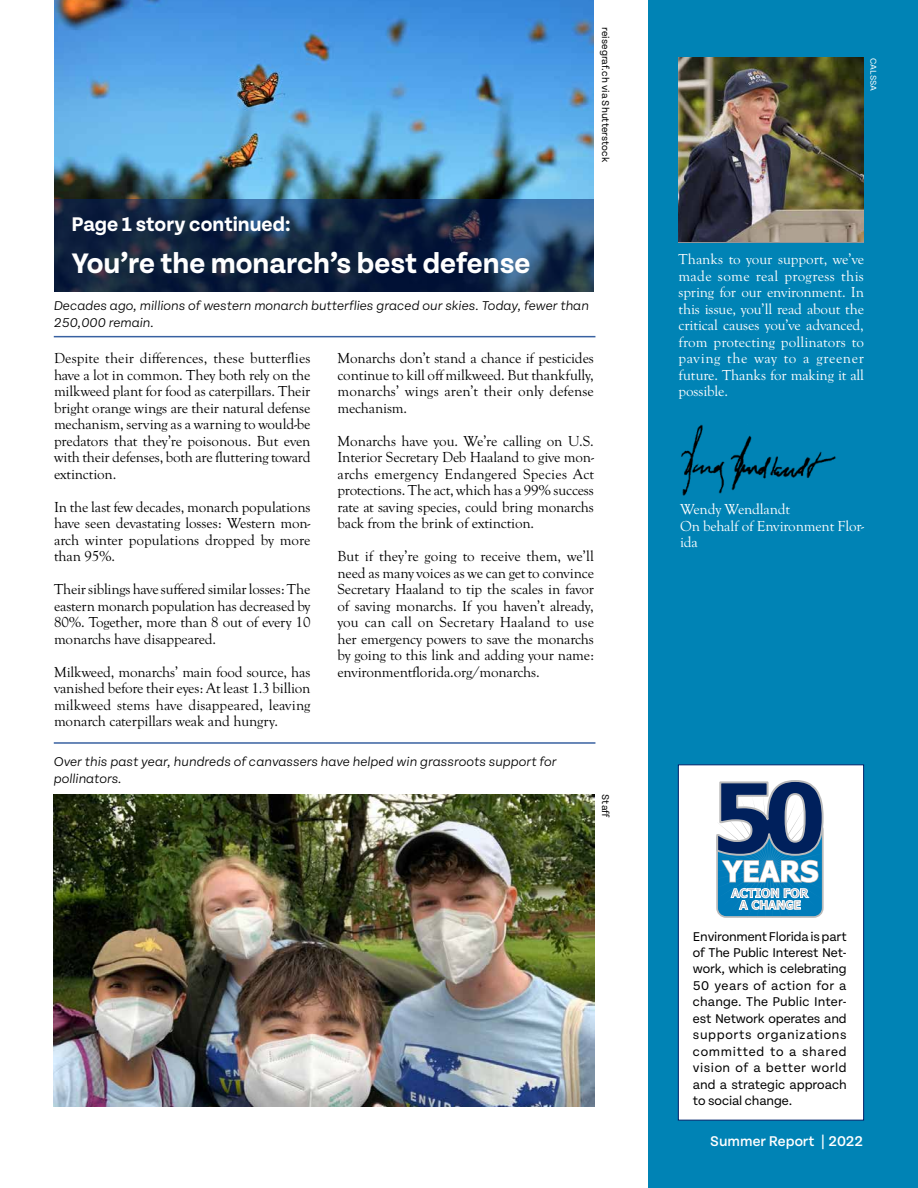
<style>
.page{position:relative;width:918px;height:1188px;background:#fff}
.page>*{position:absolute;margin:0;border:0;box-sizing:border-box;transform-origin:0 0}
.t1{font:700 30px "Tenon";color:#fff}
.t2{font:700 21px "Tenon";color:#fff}
.t3{font:15px/16.5px "Goudy Old Sty";letter-spacing:-.01em;color:#000;text-align:justify}
.t4{font:15px/16.5px "Goudy Old Sty";letter-spacing:-.01em;color:#fff;text-align:justify}
.t5{font:500 15px "Tenon";color:#fff}
.t6{font:13.5px/16.5px "Tenon";color:#000;text-align:justify}
.t7{font:italic 300 13.5px/17.2px "Tenon";color:#000}
.t8{font:10.5px "Tenon";color:#000}
.t9{font:9px "Tenon";color:#fff}
</style>
<div class="page">
<img style="left:54px;top:0;width:540px;height:200px">
<div style="left:648px;top:0;width:270px;height:1188px;background:#0083b5"></div>
<hr style="left:54px;top:742px;width:541px;height:2px;background:#3861a1">
<hr style="left:54px;top:336px;width:541px;height:1px;background:#3861a1">
<img style="left:54px;top:794px;width:540px;height:313px">
<div style="left:678px;top:764px;width:186px;height:357px;background:#fff;border:1px solid #002169"></div>
<img style="left:679px;top:425px;width:158px;height:72px">
<img style="left:679px;top:57px;width:185px;height:185px">
<svg style="left:716px;top:780px;width:108px;height:138px"></svg>
<svg style="left:54px;top:200px;width:540px;height:92px;background:#162c4b"></svg>
<p class="t8" style="left:611px;top:27px;width:136px;rotate:90deg">reisegraf.ch via Shutterstock</p>
<h2 class="t2" style="left:71px;top:213px;width:221px">Page 1 story continued:</h2>
<h1 class="t1" style="left:71px;top:248px;width:461px">You’re the monarch’s best defense</h1>
<p class="t7" style="left:54px;top:297px;width:537px">Decades ago, millions of western monarch butterflies graced our skies. Today, fewer than<br>250,000 remain.</p>
<p class="t3" style="left:54px;top:350px;width:258px">Despite their differences, these butterflies have a lot in common. They both rely on the milkweed plant for food as caterpillars. Their bright orange wings are their natural defense mechanism, serving as a warning to would-be predators that they’re poisonous. But even with their defenses, both are fluttering toward extinction.</p>
<p class="t3" style="left:54px;top:499px;width:258px">In the last few decades, monarch populations have seen devastating losses: Western mon&shy;arch winter populations dropped by more than 95%.</p>
<p class="t3" style="left:54px;top:581px;width:258px">Their siblings have suffered similar losses: The eastern monarch population has decreased by 80%. Together, more than 8 out of every 10 monarchs have disappeared.</p>
<p class="t3" style="left:54px;top:664px;width:258px">Milkweed, monarchs’ main food source, has vanished before their eyes: At least 1.3 billion milkweed stems have disappeared, leaving monarch caterpillars weak and hungry.</p>
<p class="t3" style="left:338px;top:350px;width:258px">Monarchs don’t stand a chance if pesticides continue to kill off milkweed. But thankfully, monarchs’ wings aren’t their only defense mechanism.</p>
<p class="t3" style="left:338px;top:433px;width:258px">Monarchs have you. We’re calling on U.S.<br>Interior Secretary Deb Haaland to give mon&shy;archs emergency Endangered Species Act protections. The act, which has a 99% success rate at saving species, could bring monarchs back from the brink of extinction.</p>
<p class="t3" style="left:338px;top:548px;width:258px">But if they’re going to receive them, we’ll need as many voices as we can get to convince Secretary Haaland to tip the scales in favor of saving monarchs. If you haven’t already, you can call on Secretary Haaland to use her emergency powers to save the monarchs by going to this link and adding your name: environmentflorida.org/monarchs.</p>
<p class="t7" style="left:54px;top:753px;width:504px">Over this past year, hundreds of canvassers have helped win grassroots support for pollinators.</p>
<p class="t8" style="left:611px;top:794px;width:25px;rotate:90deg">Staff</p>
<p class="t9" style="left:878px;top:58px;width:35px;rotate:90deg">CALSSA</p>
<p class="t4" style="left:679px;top:251px;width:187px">Thanks to your support, we’ve made some real progress this spring for our environment. In this issue, you’ll read about the critical causes you’ve advanced, from protecting pollinators to paving the way to a greener future. Thanks for making it all possible.</p>
<p class="t4" style="left:680px;top:501px;width:185px;text-align:left">Wendy Wendlandt<br>On behalf of Environment Flor&shy;ida</p>
<p class="t6" style="left:693px;top:928px;width:155px">Environment Florida is part of The Public Interest Net&shy;work, which is celebrating 50 years of action for a change. The Public Inter&shy;est Network operates and supports organizations committed to a shared vision of a better world and a strategic approach to social change.</p>
<p class="t5" style="left:710px;top:1133px;width:155px">Summer Report | 2022</p>
</div>
